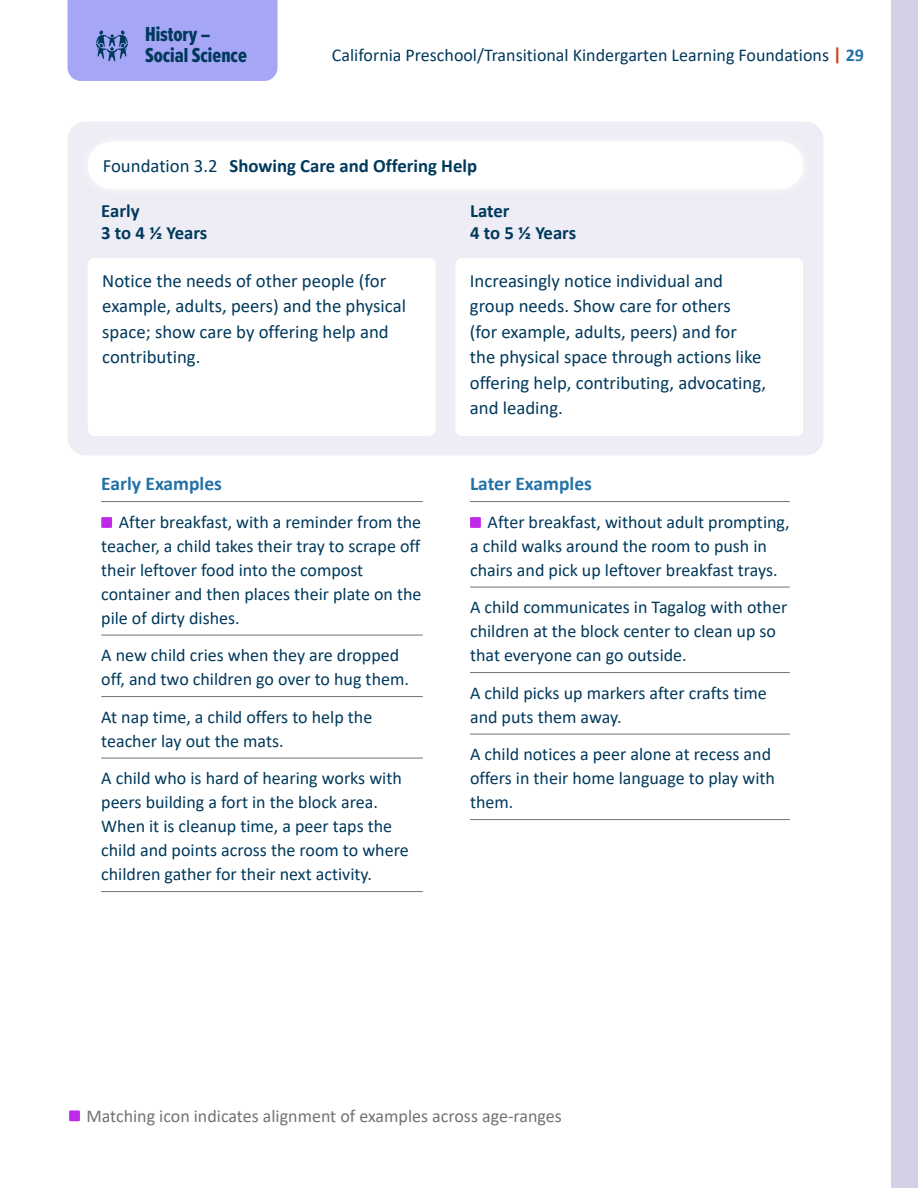
<style>
.page{position:relative;width:918px;height:1188px;background:#fff}
.page>*{position:absolute;margin:0;border:0;box-sizing:border-box;transform-origin:0 0}
.t1{font:21px/21px "Proxima Nova Ex Cn Extrabld";color:#00395c}
.t2{font:700 19.5px "Calibri";color:#2272a8}
.t3{font:18.75px/25.5px "Calibri";color:#00395c}
.t4{font:700 18.75px/22.5px "Calibri";color:#00395c}
.t5{font:18px/24px "Calibri";color:#00395c}
.t6{font:18px "Calibri";color:#737373}
.s1{font-weight:700;color:#cf3f1c}
.s2{font-weight:700;color:#2272a8}
.s3{font-weight:400}
</style>
<div class="page">
<div style="left:68px;top:0;width:210px;height:81px;background:#a6a6f7"></div>
<div style="left:891px;top:0;width:27px;height:1188px;background:#d2d1e6"></div>
<div style="left:69px;top:1110px;width:11px;height:11px;background:#bf2ae8"></div>
<div style="left:68px;top:122px;width:756px;height:334px;background:#eeedf5;border-radius:18px"></div>
<div style="left:88px;top:142px;width:715px;height:47px;background:#fff;border-radius:24px"></div>
<div style="left:88px;top:258px;width:348px;height:178px;background:#fff;border-radius:7px"></div>
<div style="left:455px;top:258px;width:348px;height:178px;background:#fff;border-radius:7px"></div>
<hr style="left:101px;top:501px;width:322px;height:1px;background:#737373">
<hr style="left:101px;top:635px;width:322px;height:1px;background:#737373">
<hr style="left:101px;top:696px;width:322px;height:1px;background:#737373">
<hr style="left:101px;top:758px;width:322px;height:1px;background:#737373">
<hr style="left:101px;top:891px;width:322px;height:1px;background:#737373">
<div style="left:101px;top:517px;width:11px;height:11px;background:#bf2ae8"></div>
<hr style="left:470px;top:501px;width:320px;height:1px;background:#737373">
<hr style="left:470px;top:587px;width:320px;height:1px;background:#737373">
<hr style="left:470px;top:672px;width:320px;height:1px;background:#737373">
<hr style="left:470px;top:734px;width:320px;height:1px;background:#737373">
<hr style="left:470px;top:819px;width:320px;height:1px;background:#737373">
<div style="left:470px;top:517px;width:11px;height:11px;background:#bf2ae8"></div>
<p class="t1" style="left:145px;top:23px;width:103px">History –<br>Social Science</p>
<p class="t5" style="left:332px;top:42px;width:534px">California Preschool/Transitional Kindergarten Learning Foundations <span class="s1">|</span> <span class="s2">29</span></p>
<p class="t4" style="left:103px;top:153px;width:376px"><span class="s3">Foundation 3.2</span> Showing Care and Offering Help</p>
<p class="t4" style="left:101px;top:199px;width:108px">Early<br>3 to 4 ½ Years</p>
<p class="t3" style="left:102px;top:267px;width:305px">Notice the needs of other people (for example, adults, peers) and the physical space; show care by offering help and contributing.</p>
<p class="t4" style="left:470px;top:199px;width:108px">Later<br>4 to 5 ½ Years</p>
<p class="t3" style="left:470px;top:267px;width:298px">Increasingly notice individual and group needs. Show care for others<br>(for example, adults, peers) and for the physical space through actions like offering help, contributing, advocating, and leading.</p>
<p class="t2" style="left:101px;top:472px;width:122px">Early Examples</p>
<p class="t5" style="left:101px;top:509px;width:322px;text-indent:18px">After breakfast, with a reminder from the teacher, a child takes their tray to scrape off their leftover food into the compost container and then places their plate on the pile of dirty dishes.</p>
<p class="t5" style="left:101px;top:643px;width:309px">A new child cries when they are dropped off, and two children go over to hug them.</p>
<p class="t5" style="left:101px;top:704px;width:273px">At nap time, a child offers to help the teacher lay out the mats.</p>
<p class="t5" style="left:101px;top:766px;width:309px">A child who is hard of hearing works with peers building a fort in the block area.<br>When it is cleanup time, a peer taps the child and points across the room to where children gather for their next activity.</p>
<p class="t2" style="left:470px;top:472px;width:123px">Later Examples</p>
<p class="t5" style="left:470px;top:509px;width:321px;text-indent:18px">After breakfast, without adult prompting, a child walks around the room to push in chairs and pick up leftover breakfast trays.</p>
<p class="t5" style="left:470px;top:595px;width:319px">A child communicates in Tagalog with other children at the block center to clean up so that everyone can go outside.</p>
<p class="t5" style="left:470px;top:680px;width:298px">A child picks up markers after crafts time and puts them away.</p>
<p class="t5" style="left:470px;top:742px;width:306px">A child notices a peer alone at recess and offers in their home language to play with them.</p>
<p class="t6" style="left:86px;top:1104px;width:477px">Matching icon indicates alignment of examples across age-ranges</p>
</div>
